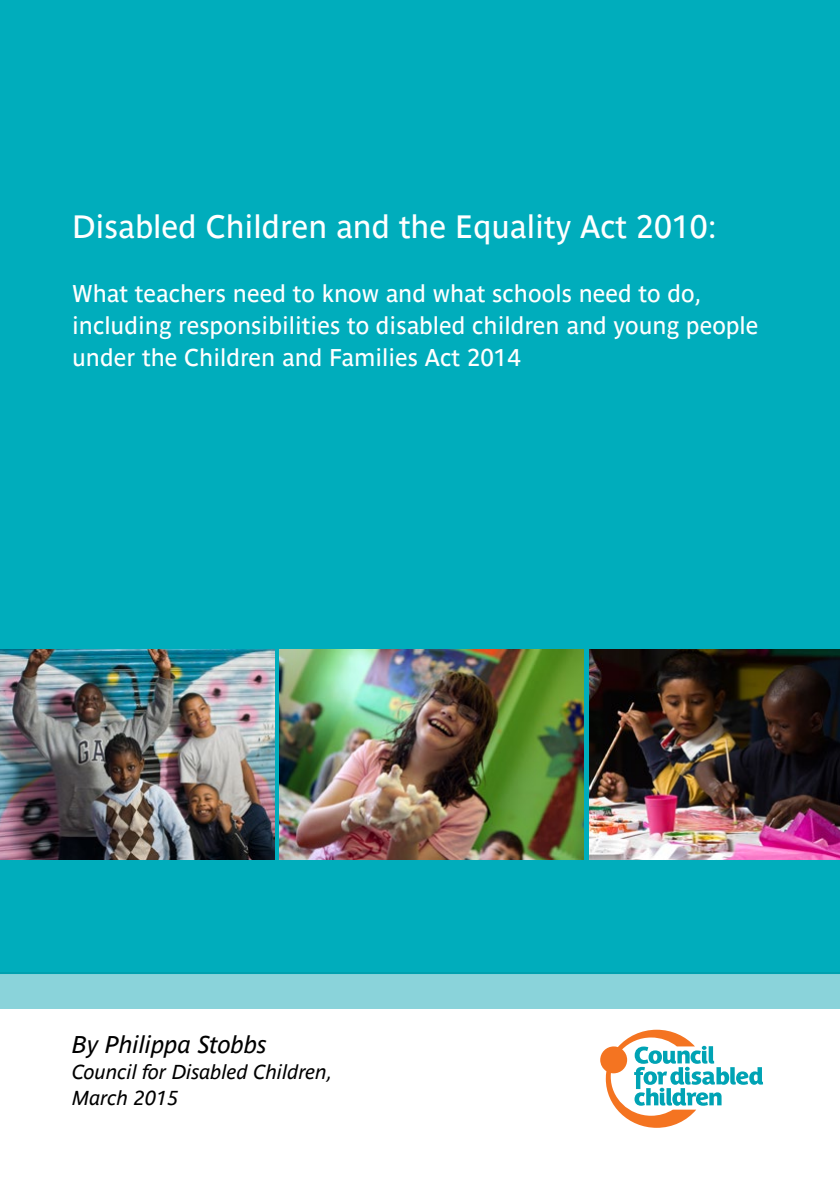
<style>
.page{position:relative;width:840px;height:1191px;background:#fff}
.page>*{position:absolute;margin:0;border:0;box-sizing:border-box;transform-origin:0 0}
.t1{font:32px "Parisine Std";color:#fff}
.t2{font:24px/32px "Parisine Std";color:#fff}
.t3{font:italic 24px "Parisine Std";color:#000}
.t4{font:italic 20px/26px "Parisine Std";color:#000}
</style>
<div class="page">
<div style="left:0;top:0;width:839px;height:974px;background:#00adbc"></div>
<svg style="left:600px;top:1029px;width:162px;height:98px"></svg>
<img style="left:279px;top:649px;width:304px;height:210px">
<img style="left:588px;top:649px;width:251px;height:210px">
<img style="left:0;top:649px;width:274px;height:210px">
<div style="left:0;top:974px;width:839px;height:34px;background:#8ad3da"></div>
<h1 class="t1" style="left:72px;top:208px;width:646px">Disabled Children and the Equality Act 2010:</h1>
<p class="t2" style="left:72px;top:277px;width:687px">What teachers need to know and what schools need to do, including responsibilities to disabled children and young people under the Children and Families Act 2014</p>
<p class="t3" style="left:72px;top:1031px;width:196px">By Philippa Stobbs</p>
<p class="t4" style="left:72px;top:1059px;width:262px">Council for Disabled Children,<br>March 2015</p>
</div>
